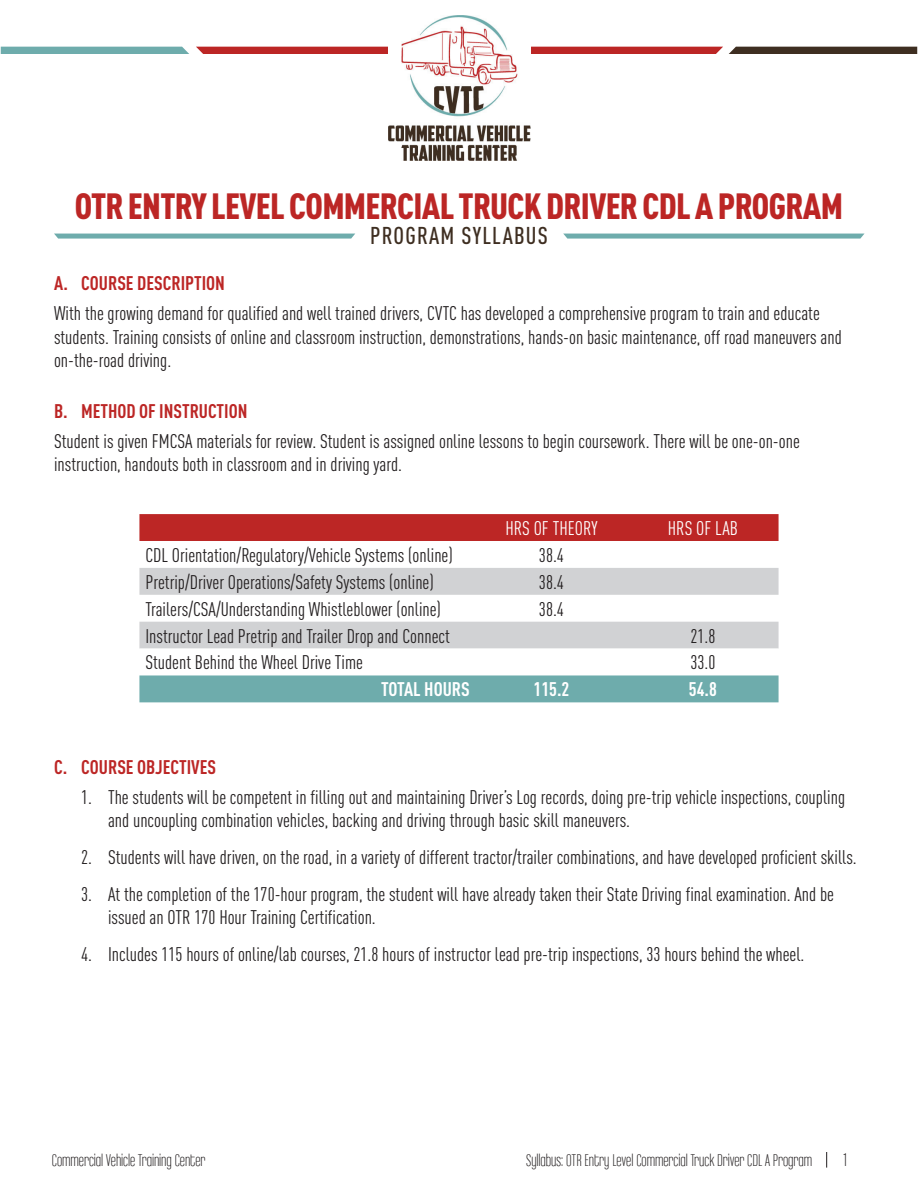
<style>
.page{position:relative;width:918px;height:1188px;background:#fff}
.page>*{position:absolute;margin:0;border:0;box-sizing:border-box;transform-origin:0 0}
.t1{font:900 condensed 36px "DIN Pro";letter-spacing:-.02em;color:#bc2625}
.t2{font:500 condensed 24px "DIN Pro";letter-spacing:.05em;color:#3e2e21}
.t3{font:condensed 19.5px/23.4px "DIN Pro";color:#231f20}
.t4{font:700 condensed 19.5px "DIN Pro";color:#bc2625}
.t5{font:condensed 19.5px "DIN Pro";color:#fff}
.t6{font:700 condensed 19.5px "DIN Pro";color:#fff}
.t7{font:19.5px "Chalet Comprime Milan Eighty";color:#231f20}
.t8{font:18px "Chalet Comprime Milan Eighty";letter-spacing:-.005em;color:#231f20}
</style>
<div class="page">
<svg style="left:1px;top:47px;width:188px;height:7px"></svg>
<div style="left:196px;top:47px;width:527px;height:7px;background:#bc2625"></div>
<svg style="left:729px;top:47px;width:188px;height:7px"></svg>
<svg style="left:826px;top:1152px;width:1px;height:16px"></svg>
<img style="left:389px;top:15px;width:141px;height:146px">
<div style="left:139px;top:514px;width:640px;height:27px;background:#bc2625"></div>
<svg style="left:139px;top:568px;width:640px;height:81px;fill:#d1d2d4"></svg>
<div style="left:139px;top:675px;width:640px;height:27px;background:#6eacac"></div>
<svg style="left:54px;top:234px;width:301px;height:5px;background:#7cb4b4"></svg>
<svg style="left:563px;top:234px;width:301px;height:5px;background:#7cb4b4"></svg>
<h1 class="t1" style="left:75px;top:179px;width:770px">OTR ENTRY LEVEL COMMERCIAL TRUCK DRIVER CDL A PROGRAM</h1>
<p class="t2" style="left:370px;top:218px;width:179px">PROGRAM SYLLABUS</p>
<p class="t4" style="left:54px;top:269px;width:173px">A. COURSE DESCRIPTION</p>
<p class="t3" style="left:54px;top:300px;width:789px">With the growing demand for qualified and well trained drivers, CVTC has developed a comprehensive program to train and educate students. Training consists of online and classroom instruction, demonstrations, hands-on basic maintenance, off road maneuvers and on-the-road driving.</p>
<p class="t4" style="left:54px;top:396px;width:195px">B. METHOD OF INSTRUCTION</p>
<p class="t3" style="left:54px;top:428px;width:747px">Student is given FMCSA materials for review. Student is assigned online lessons to begin coursework. There will be one-on-one instruction, handouts both in classroom and in driving yard.</p>
<p class="t5" style="left:505px;top:514px;width:94px">HRS OF THEORY</p>
<p class="t5" style="left:668px;top:514px;width:72px">HRS OF LAB</p>
<p class="t3" style="left:145px;top:542px;width:309px">CDL Orientation/Regulatory/Vehicle Systems (online)</p>
<p class="t3" style="left:539px;top:542px;width:26px">38.4</p>
<p class="t3" style="left:145px;top:569px;width:290px">Pretrip/Driver Operations/Safety Systems (online)</p>
<p class="t3" style="left:539px;top:569px;width:26px">38.4</p>
<p class="t3" style="left:145px;top:596px;width:297px">Trailers/CSA/Understanding Whistleblower (online)</p>
<p class="t3" style="left:539px;top:596px;width:26px">38.4</p>
<p class="t3" style="left:145px;top:623px;width:306px">Instructor Lead Pretrip and Trailer Drop and Connect</p>
<p class="t3" style="left:690px;top:623px;width:26px">21.8</p>
<p class="t3" style="left:145px;top:649px;width:219px">Student Behind the Wheel Drive Time</p>
<p class="t3" style="left:690px;top:649px;width:26px">33.0</p>
<p class="t6" style="left:381px;top:675px;width:90px">TOTAL HOURS</p>
<p class="t6" style="left:534px;top:675px;width:37px">115.2</p>
<p class="t6" style="left:689px;top:675px;width:30px">54.8</p>
<p class="t4" style="left:54px;top:752px;width:164px">C. COURSE OBJECTIVES</p>
<p class="t3" style="left:108px;top:784px;width:739px;text-indent:-27px">1. The students will be competent in filling out and maintaining Driver’s Log records, doing pre-trip vehicle inspections, coupling and uncoupling combination vehicles, backing and driving through basic skill maneuvers.</p>
<p class="t3" style="left:81px;top:844px;width:777px">2. Students will have driven, on the road, in a variety of different tractor/trailer combinations, and have developed proficient skills.</p>
<p class="t3" style="left:108px;top:881px;width:728px;text-indent:-27px">3. At the completion of the 170-hour program, the student will have already taken their State Driving final examination. And be issued an OTR 170 Hour Training Certification.</p>
<p class="t3" style="left:81px;top:941px;width:725px">4. Includes 115 hours of online/lab courses, 21.8 hours of instructor lead pre-trip inspections, 33 hours behind the wheel.</p>
<p class="t8" style="left:52px;top:1151px;width:155px">Commercial Vehicle Training Center</p>
<p class="t8" style="left:526px;top:1151px;width:288px">Syllabus: OTR Entry Level Commercial Truck Driver CDL A Program</p>
<p class="t7" style="left:844px;top:1149px;width:5px">1</p>
</div>
